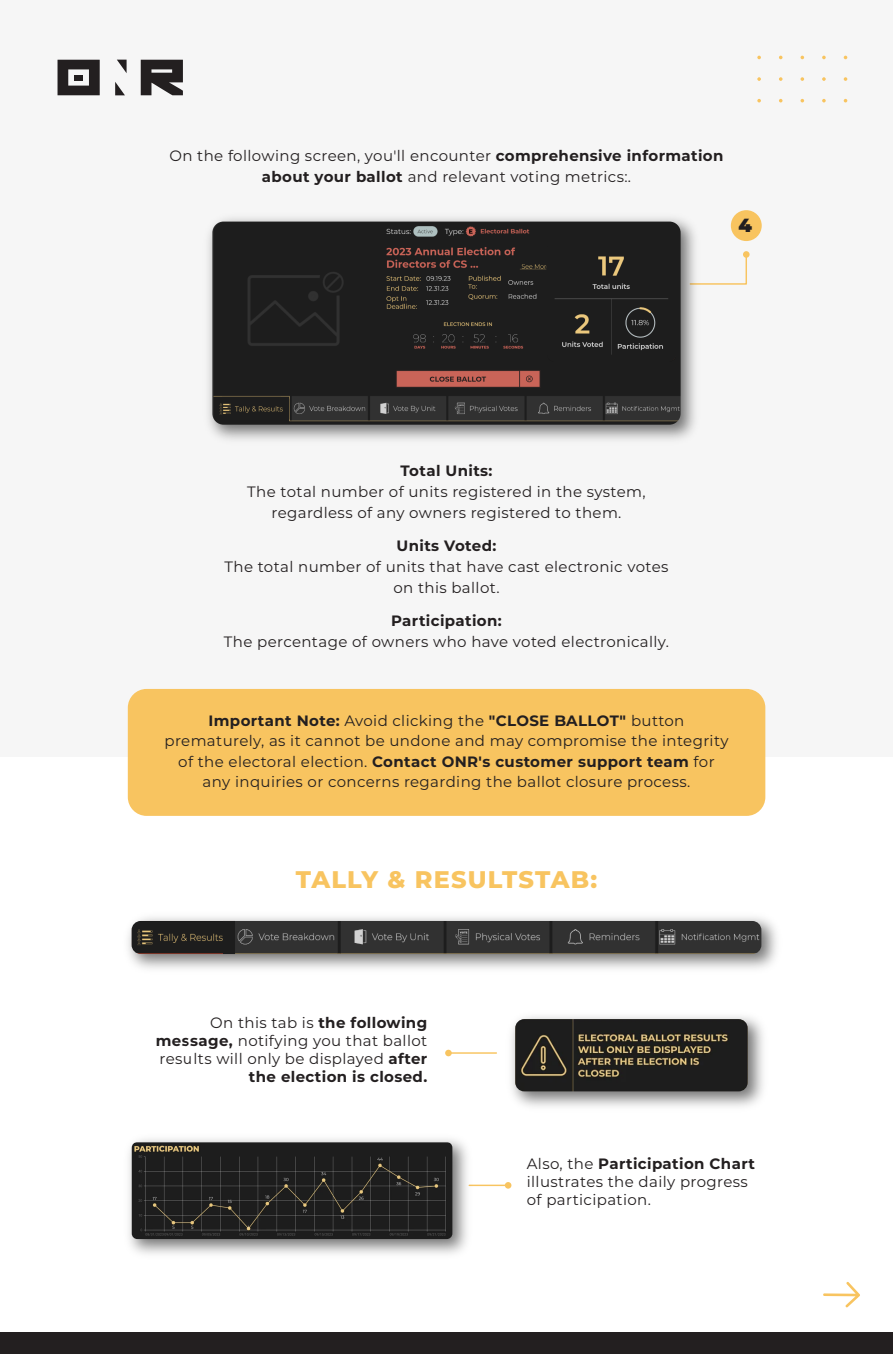
<style>
.page{position:relative;width:893px;height:1354px;background:#fff}
.page>*{position:absolute;margin:0;border:0;box-sizing:border-box;transform-origin:0 0}
.t1{font:800 24px "Montserrat";letter-spacing:.05em;color:#f8c460}
.t2{font:900 19.05px "Montserrat";color:#231f20}
.t3{font:15px/18px "Montserrat";letter-spacing:.025em;color:#231f20;text-align:center}
.t4{font:700 15px "Montserrat";letter-spacing:.025em;color:#231f20}
.s1{font-weight:700}
</style>
<div class="page">
<div style="left:0;top:0;width:893px;height:756px;background:#f6f6f6"></div>
<div style="left:128px;top:689px;width:637px;height:127px;background:#f8c460;border-radius:19px"></div>
<svg style="left:711px;top:256px;width:36px;height:29px"></svg>
<div style="left:743px;top:251px;width:7px;height:7px;background:#f8c460;border-radius:50%"></div>
<div style="left:731px;top:210px;width:31px;height:31px;background:#f8c460;border-radius:50%"></div>
<svg style="left:757px;top:56px;width:4px;height:3px"></svg>
<svg style="left:800px;top:56px;width:4px;height:3px"></svg>
<svg style="left:822px;top:56px;width:4px;height:3px"></svg>
<svg style="left:757px;top:77px;width:4px;height:4px"></svg>
<svg style="left:779px;top:77px;width:3px;height:4px"></svg>
<svg style="left:800px;top:77px;width:4px;height:4px"></svg>
<svg style="left:822px;top:77px;width:4px;height:4px"></svg>
<svg style="left:844px;top:77px;width:3px;height:4px"></svg>
<svg style="left:757px;top:99px;width:4px;height:3px"></svg>
<svg style="left:800px;top:99px;width:4px;height:3px"></svg>
<svg style="left:822px;top:99px;width:4px;height:3px"></svg>
<svg style="left:115px;top:82px;width:10px;height:13px"></svg>
<svg style="left:117px;top:60px;width:10px;height:13px"></svg>
<svg style="left:141px;top:60px;width:42px;height:35px"></svg>
<svg style="left:58px;top:60px;width:42px;height:35px"></svg>
<div style="left:74px;top:75px;width:9px;height:5px;background:#231f20"></div>
<img style="left:511px;top:1079px;width:252px;height:28px">
<div style="left:515px;top:1079px;width:233px;height:12px;background:#1d1d1d"></div>
<img style="left:128px;top:917px;width:649px;height:52px">
<img style="left:132px;top:921px;width:629px;height:33px">
<div style="left:223px;top:921px;width:12px;height:33px;background:#1d1d1d"></div>
<div style="left:0;top:1332px;width:893px;height:21px;background:#231f20"></div>
<img style="left:208px;top:218px;width:503px;height:222px">
<img style="left:212px;top:221px;width:469px;height:204px">
<div style="left:546px;top:240px;width:131px;height:122px;border:8px solid #1d1d1d;border-radius:6px"></div>
<hr style="left:469px;top:1184px;width:39px;height:2px;background:#f8c460">
<svg style="left:505px;top:1182px;width:6px;height:6px"></svg>
<img style="left:129px;top:1139px;width:351px;height:115px">
<img style="left:132px;top:1142px;width:320px;height:97px">
<svg style="left:823px;top:1281px;width:37px;height:26px"></svg>
<img style="left:187px;top:942px;width:590px;height:137px">
<p class="t3" style="left:169px;top:144px;width:556px;line-height:21px">On the following screen, you'll encounter <span class="s1">comprehensive information about your ballot</span> and relevant voting metrics:.</p>
<p class="t2" style="left:738px;top:211px;width:15px">4</p>
<p class="t4" style="left:400px;top:459px;width:94px">Total Units:</p>
<p class="t3" style="left:247px;top:480px;width:400px;line-height:21px">The total number of units registered in the system, regardless of any owners registered to them.</p>
<p class="t4" style="left:397px;top:534px;width:101px">Units Voted:</p>
<p class="t3" style="left:225px;top:555px;width:445px;line-height:21px">The total number of units that have cast electronic votes on this ballot.</p>
<p class="t4" style="left:391px;top:609px;width:112px">Participation:</p>
<p class="t3" style="left:224px;top:632px;width:447px">The percentage of owners who have voted electronically.</p>
<p class="t3" style="left:165px;top:709px;width:565px;line-height:20.4px"><span class="s1">Important Note:</span> Avoid clicking the <span class="s1">"CLOSE BALLOT"</span> button prematurely, as it cannot be undone and may compromise the integrity of the electoral election. <span class="s1">Contact ONR's customer support team</span> for any inquiries or concerns regarding the ballot closure process.</p>
<h1 class="t1" style="left:296px;top:862px;width:303px">TALLY &amp; RESULTSTAB:</h1>
<p class="t3" style="left:156px;top:1013px;width:273px;text-align:right">On this tab is <span class="s1">the following message,</span> notifying you that ballot results will only be displayed <span class="s1">after the election is closed.</span></p>
<p class="t3" style="left:527px;top:1154px;width:230px;text-align:left">Also, the <span class="s1">Participation Chart </span>illustrates the daily progress of participation.</p>
</div>
